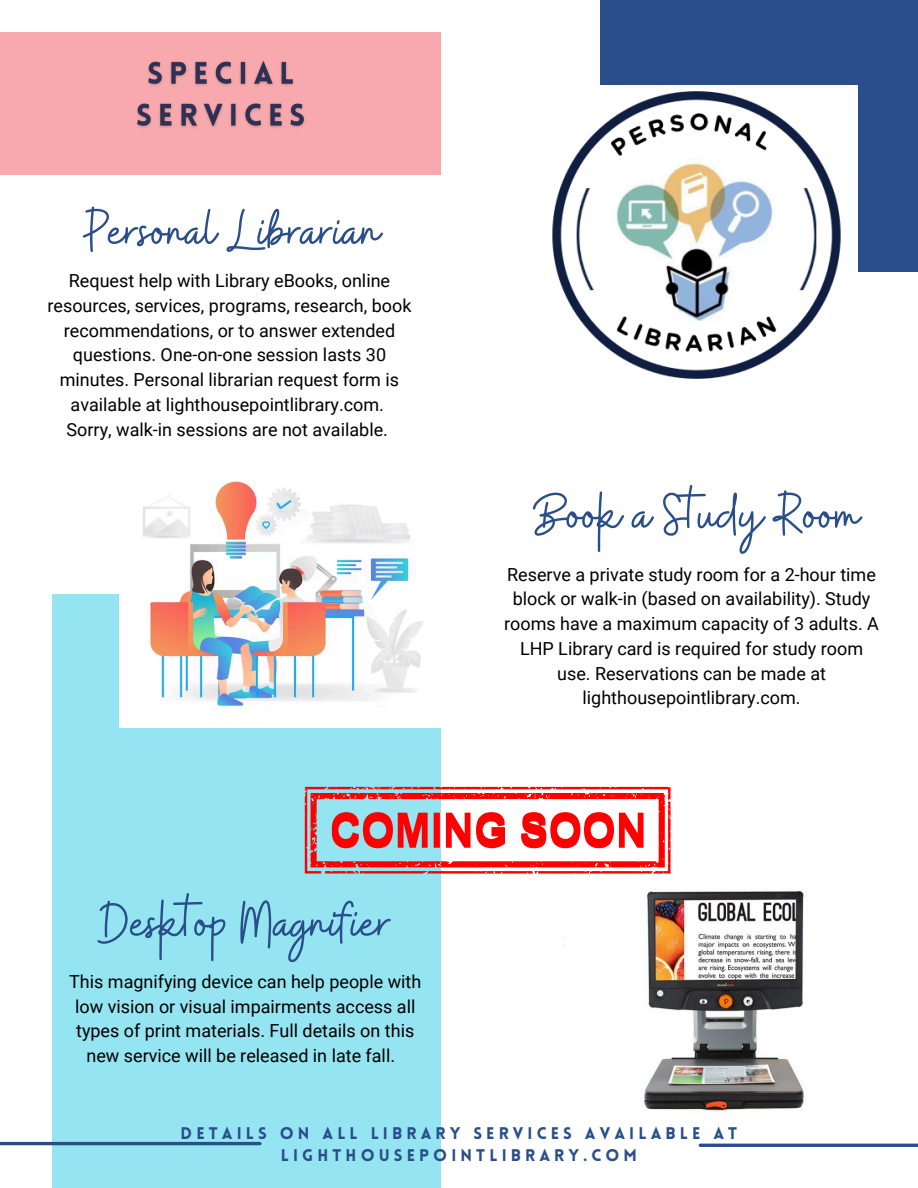
<style>
.page{position:relative;width:918px;height:1188px;background:#fff}
.page>*{position:absolute;margin:0;border:0;box-sizing:border-box;transform-origin:0 0}
.t1{font:60px "Buffalo";color:#2a4e8a}
.t2{font:18px/24.8px "Roboto";color:#000;text-align:center}
.t3{font:900 16.5px/22.5px "Lovelo";letter-spacing:.25em;color:#2a4e8a;text-align:center}
</style>
<div class="page">
<div style="left:600px;top:0;width:318px;height:271px;background:#2a4e8a"></div>
<div style="left:52px;top:594px;width:388px;height:594px;background:#94e4f1"></div>
<div style="left:0;top:32px;width:441px;height:143px;background:#f8a9ad"></div>
<hr style="left:700px;top:1144px;width:218px;height:3px;background:#2a4e8a">
<hr style="left:0;top:1142px;width:260px;height:3px;background:#2a4e8a">
<img style="left:552px;top:85px;width:305px;height:294px">
<img style="left:119px;top:481px;width:321px;height:247px">
<img style="left:644px;top:891px;width:161px;height:221px">
<svg style="left:305px;top:787px;width:366px;height:86px"></svg>
<img style="left:137px;top:61px;width:168px;height:67px">
<p class="t1" style="left:83px;top:192px;width:298px">Personal Librarian</p>
<p class="t2" style="left:47px;top:269px;width:366px">Request help with Library eBooks, online resources, services, programs, research, book recommendations, or to answer extended questions. One-on-one session lasts 30 minutes. Personal librarian request form is available at lighthousepointlibrary.com.</p>
<h1 class="t2" style="left:67px;top:417px;width:323px">Sorry, walk-in sessions are not available.</h1>
<p class="t1" style="left:100px;top:884px;width:293px">Desktop Magnifier</p>
<p class="t2" style="left:69px;top:969px;width:354px">This magnifying device can help people with low vision or visual impairments access all types of print materials. Full details on this new service will be released in late fall.</p>
<h1 class="t1" style="left:533px;top:476px;width:328px">Book a Study Room</h1>
<p class="t2" style="left:504px;top:562px;width:376px">Reserve a private study room for a 2-hour time block or walk-in (based on availability). Study rooms have a maximum capacity of 3 adults. A LHP Library card is required for study room use. Reservations can be made at lighthousepointlibrary.com.</p>
<p class="t3" style="left:181px;top:1123px;width:558px">DETAILS ON ALL LIBRARY SERVICES AVAILABLE AT<br>LIGHTHOUSEPOINTLIBRARY.COM</p>
</div>
